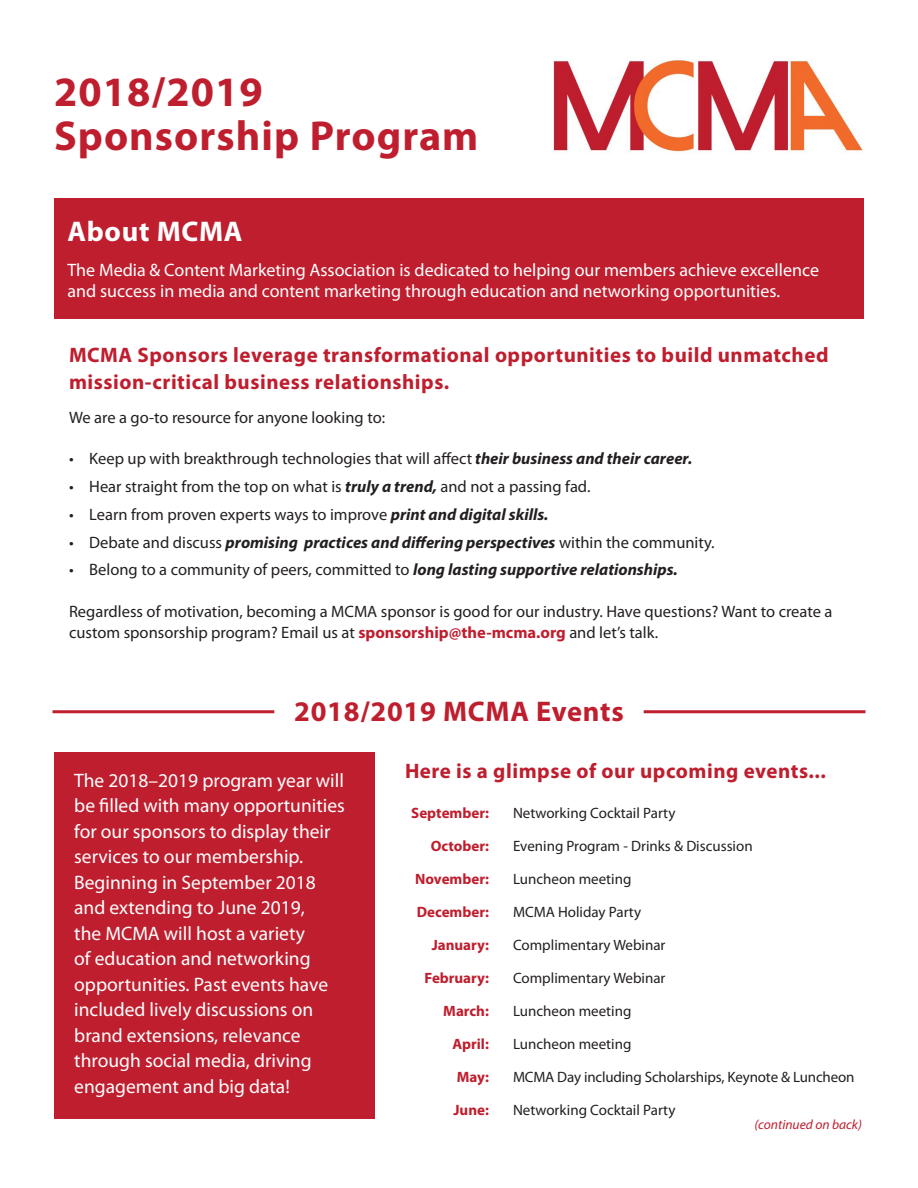
<style>
.page{position:relative;width:918px;height:1188px;background:#fff}
.page>*{position:absolute;margin:0;border:0;box-sizing:border-box;transform-origin:0 0}
.t1{font:700 42px/43.5px "Myriad Pro";letter-spacing:.025em;color:#bf1e2e}
.t2{font:700 28.5px "Myriad Pro";letter-spacing:.025em;color:#bf1e2e}
.t3{font:700 28.5px "Myriad Pro";letter-spacing:.025em;color:#fff}
.t4{font:700 21px/27px "Myriad Pro";letter-spacing:.025em;color:#bf1e2e}
.t5{font:19.5px/25.5px "Myriad Pro";color:#fff}
.t6{font:18px/21px "Myriad Pro";color:#fff}
.t7{font:16.5px/21px "Myriad Pro";color:#231f20}
.t8{font:italic 700 16.5px "Myriad Pro";color:#231f20}
.t9{font:15px "Myriad Pro";color:#231f20}
.t10{font:700 15px "Myriad Pro";color:#bf1e2e}
.t11{font:italic 13.5px "Myriad Pro";color:#bf1e2e}
.s1{font-weight:700;font-style:italic}
.s2{font-weight:400;font-style:normal}
.s3{font-weight:700;color:#bf1e2e}
</style>
<div class="page">
<div style="left:54px;top:752px;width:321px;height:367px;background:#bf1e2e"></div>
<img style="left:553px;top:60px;width:310px;height:93px">
<div style="left:54px;top:198px;width:810px;height:121px;background:#bf1e2e"></div>
<hr style="left:52px;top:710px;width:222px;height:3px;background:#bf1e2e">
<hr style="left:644px;top:710px;width:222px;height:3px;background:#bf1e2e">
<p class="t1" style="left:54px;top:69px;width:426px">2018/2019<br>Sponsorship Program</p>
<p class="t3" style="left:68px;top:213px;width:177px">About MCMA</p>
<p class="t6" style="left:68px;top:259px;width:753px">The Media &amp; Content Marketing Association is dedicated to helping our members achieve excellence and success in media and content marketing through education and networking opportunities.</p>
<p class="t4" style="left:69px;top:340px;width:761px">MCMA Sponsors leverage transformational opportunities to build unmatched mission-critical business relationships.</p>
<p class="t7" style="left:69px;top:407px;width:318px">We are a go-to resource for anyone looking to:</p>
<p class="t7" style="left:69px;top:448px;width:625px">• Keep up with breakthrough technologies that will affect <span class="s1">their business and their career.</span></p>
<p class="t7" style="left:69px;top:476px;width:523px">• Hear straight from the top on what is <span class="s1">truly a trend,</span> and not a passing fad.</p>
<p class="t7" style="left:69px;top:504px;width:481px">• Learn from proven experts ways to improve <span class="s1">print and digital skills.</span></p>
<p class="t8" style="left:69px;top:531px;width:647px"><span class="s2">• Debate and discuss</span> promising practices and differing perspectives <span class="s2">within the community.</span></p>
<p class="t7" style="left:69px;top:559px;width:610px">• Belong to a community of peers, committed to <span class="s1">long lasting supportive relationships.</span></p>
<p class="t7" style="left:69px;top:600px;width:765px">Regardless of motivation, becoming a MCMA sponsor is good for our industry. Have questions? Want to create a custom sponsorship program? Email us at <span class="s3">sponsorship@the-mcma.org</span> and let’s talk.</p>
<p class="t2" style="left:294px;top:693px;width:331px">2018/2019 MCMA Events</p>
<p class="t5" style="left:74px;top:767px;width:272px">The 2018–2019 program year will be filled with many opportunities for our sponsors to display their services to our membership.<br>Beginning in September 2018 and extending to June 2019,<br>the MCMA will host a variety<br>of education and networking opportunities. Past events have included lively discussions on brand extensions, relevance through social media, driving engagement and big data!</p>
<p class="t4" style="left:405px;top:757px;width:423px">Here is a glimpse of our upcoming events...</p>
<p class="t10" style="left:411px;top:803px;width:79px">September:</p>
<p class="t9" style="left:513px;top:804px;width:164px">Networking Cocktail Party</p>
<p class="t10" style="left:431px;top:836px;width:60px">October:</p>
<p class="t9" style="left:513px;top:837px;width:241px">Evening Program - Drinks &amp; Discussion</p>
<p class="t10" style="left:415px;top:869px;width:75px">November:</p>
<p class="t9" style="left:513px;top:870px;width:120px">Luncheon meeting</p>
<p class="t10" style="left:417px;top:902px;width:74px">December:</p>
<p class="t9" style="left:513px;top:903px;width:130px">MCMA Holiday Party</p>
<p class="t10" style="left:432px;top:935px;width:59px">January:</p>
<p class="t9" style="left:513px;top:936px;width:154px">Complimentary Webinar</p>
<p class="t10" style="left:424px;top:968px;width:66px">February:</p>
<p class="t9" style="left:513px;top:969px;width:154px">Complimentary Webinar</p>
<p class="t10" style="left:443px;top:1001px;width:47px">March:</p>
<p class="t9" style="left:513px;top:1002px;width:120px">Luncheon meeting</p>
<p class="t10" style="left:452px;top:1034px;width:38px">April:</p>
<p class="t9" style="left:513px;top:1035px;width:120px">Luncheon meeting</p>
<p class="t10" style="left:457px;top:1067px;width:34px">May:</p>
<p class="t9" style="left:513px;top:1068px;width:343px">MCMA Day including Scholarships, Keynote &amp; Luncheon</p>
<p class="t10" style="left:453px;top:1100px;width:37px">June:</p>
<p class="t9" style="left:513px;top:1101px;width:164px">Networking Cocktail Party</p>
<p class="t11" style="left:755px;top:1116px;width:109px">(continued on back)</p>
</div>
